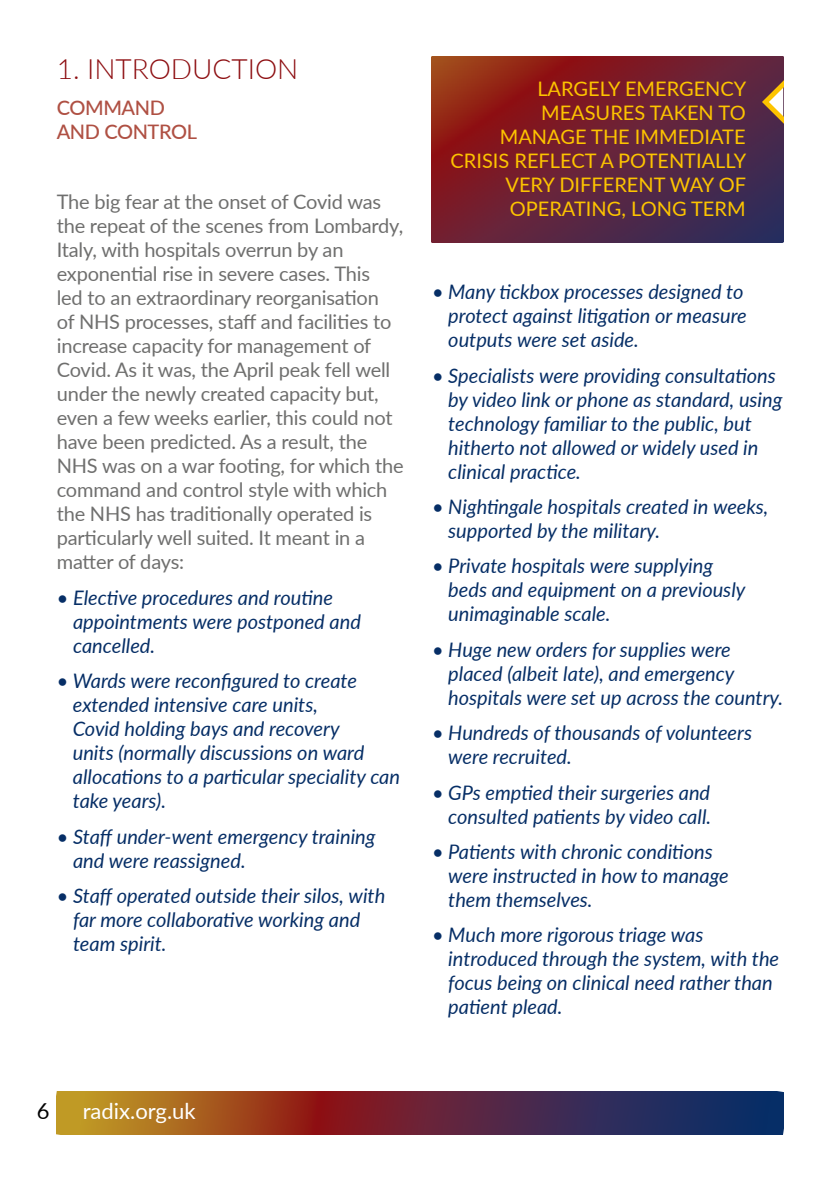
<style>
.page{position:relative;width:840px;height:1191px;background:#fff}
.page>*{position:absolute;margin:0;border:0;box-sizing:border-box;transform-origin:0 0}
.t1{font:300 28px "Lato";color:#8d0e11}
.t2{font:22px "Lato";color:#fff}
.t3{font:22px "Lato";color:#000}
.t4{font:italic 20px/24px "Lato";color:#062e66}
.t5{font:20px/24px "Lato";letter-spacing:-.01em;color:#6f6f6e}
.t6{font:20px/24px "Lato";color:#fdc400;text-align:right}
.t7{font:500 20px/24px "Lato";letter-spacing:-.02em;color:#af5043}
</style>
<div class="page">
<img style="left:57px;top:1092px;width:725px;height:42px">
<img style="left:431px;top:57px;width:351px;height:185px">
<svg style="left:758px;top:73px;width:24px;height:57px"></svg>
<h1 class="t1" style="left:57px;top:50px;width:243px">1. INTRODUCTION</h1>
<p class="t7" style="left:57px;top:97px;width:142px">COMMAND<br>AND CONTROL</p>
<p class="t5" style="left:57px;top:191px;width:348px">The big fear at the onset of Covid was the repeat of the scenes from Lombardy, Italy, with hospitals overrun by an exponential rise in severe cases. This<br>led to an extraordinary reorganisation<br>of NHS processes, staff and facilities to increase capacity for management of Covid. As it was, the April peak fell well under the newly created capacity but, even a few weeks earlier, this could not have been predicted. As a result, the NHS was on a war footing, for which the command and control style with which the NHS has traditionally operated is particularly well suited. It meant in a matter of days:</p>
<p class="t4" style="left:73px;top:585px;width:289px;text-indent:-16px">• Elective procedures and routine appointments were postponed and cancelled.</p>
<p class="t4" style="left:73px;top:668px;width:328px;text-indent:-16px">• Wards were reconfigured to create extended intensive care units,<br>Covid holding bays and recovery<br>units (normally discussions on ward allocations to a particular speciality can take years).</p>
<p class="t4" style="left:73px;top:823px;width:304px;text-indent:-16px">• Staff under-went emergency training and were reassigned.</p>
<p class="t4" style="left:73px;top:883px;width:313px;text-indent:-16px">• Staff operated outside their silos, with far more collaborative working and team spirit.</p>
<p class="t6" style="left:450px;top:78px;width:297px">LARGELY EMERGENCY<br>MEASURES TAKEN TO<br>MANAGE THE IMMEDIATE<br>CRISIS REFLECT A POTENTIALLY<br>VERY DIFFERENT WAY OF<br>OPERATING, LONG TERM</p>
<p class="t4" style="left:448px;top:279px;width:300px;text-indent:-16px">• Many tickbox processes designed to protect against litigation or measure outputs were set aside.</p>
<p class="t4" style="left:448px;top:362px;width:335px;text-indent:-16px">• Specialists were providing consultations by video link or phone as standard, using technology familiar to the public, but hitherto not allowed or widely used in clinical practice.</p>
<p class="t4" style="left:448px;top:494px;width:321px;text-indent:-16px">• Nightingale hospitals created in weeks, supported by the military.</p>
<p class="t4" style="left:448px;top:555px;width:298px;text-indent:-16px">• Private hospitals were supplying beds and equipment on a previously unimaginable scale.</p>
<p class="t4" style="left:448px;top:639px;width:336px;text-indent:-16px">• Huge new orders for supplies were placed (albeit late), and emergency hospitals were set up across the country.</p>
<p class="t4" style="left:448px;top:722px;width:305px;text-indent:-16px">• Hundreds of thousands of volunteers were recruited.</p>
<p class="t4" style="left:432px;top:779px;width:280px;text-align:right">• GPs emptied their surgeries and consulted patients by video call.</p>
<p class="t4" style="left:448px;top:838px;width:282px;text-indent:-16px">• Patients with chronic conditions were instructed in how to manage them themselves.</p>
<p class="t4" style="left:448px;top:924px;width:332px;text-indent:-16px">• Much more rigorous triage was introduced through the system, with the focus being on clinical need rather than patient plead.</p>
<p class="t3" style="left:37px;top:1102px;width:14px">6</p>
<p class="t2" style="left:83px;top:1103px;width:114px">radix.org.uk</p>
</div>
